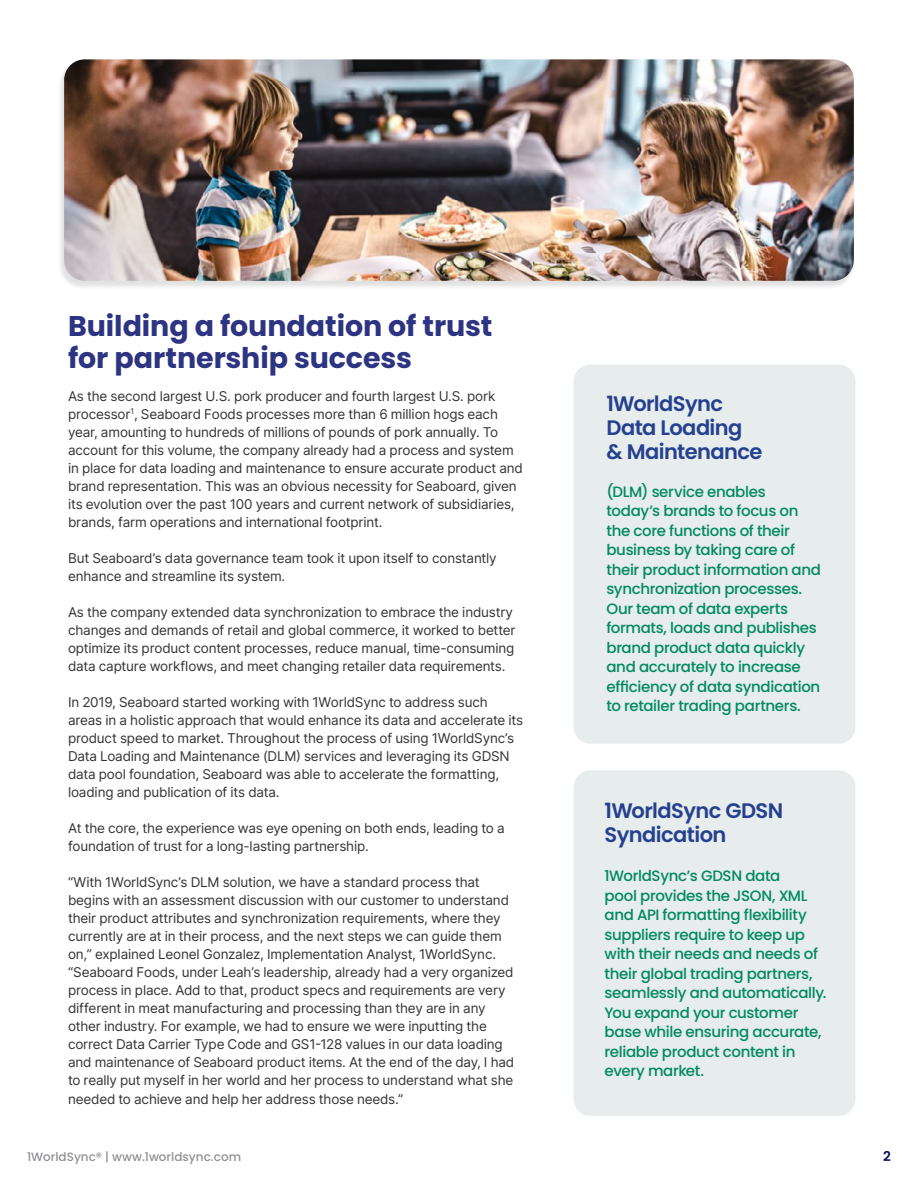
<style>
.page{position:relative;width:918px;height:1188px;background:#fff}
.page>*{position:absolute;margin:0;border:0;box-sizing:border-box;transform-origin:0 0}
.t1{font:700 28.5px/31.5px "Poppins";letter-spacing:-.005em;color:#2d3481}
.t2{font:600 21px/24px "Poppins";letter-spacing:-.03em;color:#25408f}
.t3{font:500 15px/19.5px "Poppins";letter-spacing:-.025em;color:#008a5e}
.t4{font:13.5px/18px "Inter";letter-spacing:-.015em;color:#343433}
.t5{font:600 13.5px "Poppins";color:#0a0f5c}
.t6{font:500 12px "Poppins";color:#909195}
</style>
<div class="page">
<div style="left:574px;top:365px;width:281px;height:379px;background:#e6edec;border-radius:16px"></div>
<div style="left:574px;top:770px;width:281px;height:346px;background:#e6edec;border-radius:16px"></div>
<div style="left:58px;top:60px;width:798px;height:230px;background:#000;opacity:.12"></div>
<img style="left:64px;top:59px;width:790px;height:222px">
<h1 class="t1" style="left:68px;top:311px;width:426px">Building a foundation of trust for partnership success</h1>
<p class="t4" style="left:68px;top:386px;width:456px">As the second largest U.S. pork producer and fourth largest U.S. pork processor<sup>1</sup>, Seaboard Foods processes more than 6 million hogs each year, amounting to hundreds of millions of pounds of pork annually. To account for this volume, the company already had a process and system in place for data loading and maintenance to ensure accurate product and brand representation. This was an obvious necessity for Seaboard, given its evolution over the past 100 years and current network of subsidiaries, brands, farm operations and international footprint.</p>
<p class="t4" style="left:68px;top:548px;width:430px">But Seaboard’s data governance team took it upon itself to constantly enhance and streamline its system.</p>
<p class="t4" style="left:68px;top:602px;width:449px">As the company extended data synchronization to embrace the industry changes and demands of retail and global commerce, it worked to better optimize its product content processes, reduce manual, time-consuming data capture workflows, and meet changing retailer data requirements.</p>
<p class="t4" style="left:68px;top:692px;width:457px">In 2019, Seaboard started working with 1WorldSync to address such areas in a holistic approach that would enhance its data and accelerate its product speed to market. Throughout the process of using 1WorldSync’s Data Loading and Maintenance (DLM) services and leveraging its GDSN data pool foundation, Seaboard was able to accelerate the formatting, loading and publication of its data.</p>
<p class="t4" style="left:68px;top:818px;width:438px">At the core, the experience was eye opening on both ends, leading to a foundation of trust for a long-lasting partnership.</p>
<p class="t4" style="left:68px;top:872px;width:448px">“With 1WorldSync’s DLM solution, we have a standard process that begins with an assessment discussion with our customer to understand their product attributes and synchronization requirements, where they currently are at in their process, and the next steps we can guide them on,” explained Leonel Gonzalez, Implementation Analyst, 1WorldSync. “Seaboard Foods, under Leah’s leadership, already had a very organized process in place. Add to that, product specs and requirements are very different in meat manufacturing and processing than they are in any other industry. For example, we had to ensure we were inputting the correct Data Carrier Type Code and GS1-128 values in our data loading and maintenance of Seaboard product items. At the end of the day, I had to really put myself in her world and her process to understand what she</p>
<p class="t4" style="left:68px;top:1090px;width:337px">needed to achieve and help her address those needs.”</p>
<h2 class="t2" style="left:606px;top:392px;width:157px">1WorldSync<br>Data Loading &amp; Maintenance</h2>
<p class="t3" style="left:606px;top:482px;width:216px">(DLM) service enables today’s brands to focus on the core functions of their business by taking care of their product information and synchronization processes.<br>Our team of data experts formats, loads and publishes brand product data quickly and accurately to increase efficiency of data syndication to retailer trading partners.</p>
<h2 class="t2" style="left:605px;top:799px;width:180px">1WorldSync GDSN<br>Syndication</h2>
<p class="t3" style="left:605px;top:866px;width:223px">1WorldSync’s GDSN data<br>pool provides the JSON, XML and API formatting flexibility suppliers require to keep up with their needs and needs of their global trading partners, seamlessly and automatically.<br>You expand your customer base while ensuring accurate, reliable product content in every market.</p>
<p class="t6" style="left:27px;top:1150px;width:216px">1WorldSync® | www.1worldsync.com</p>
<p class="t5" style="left:883px;top:1148px;width:9px">2</p>
</div>
